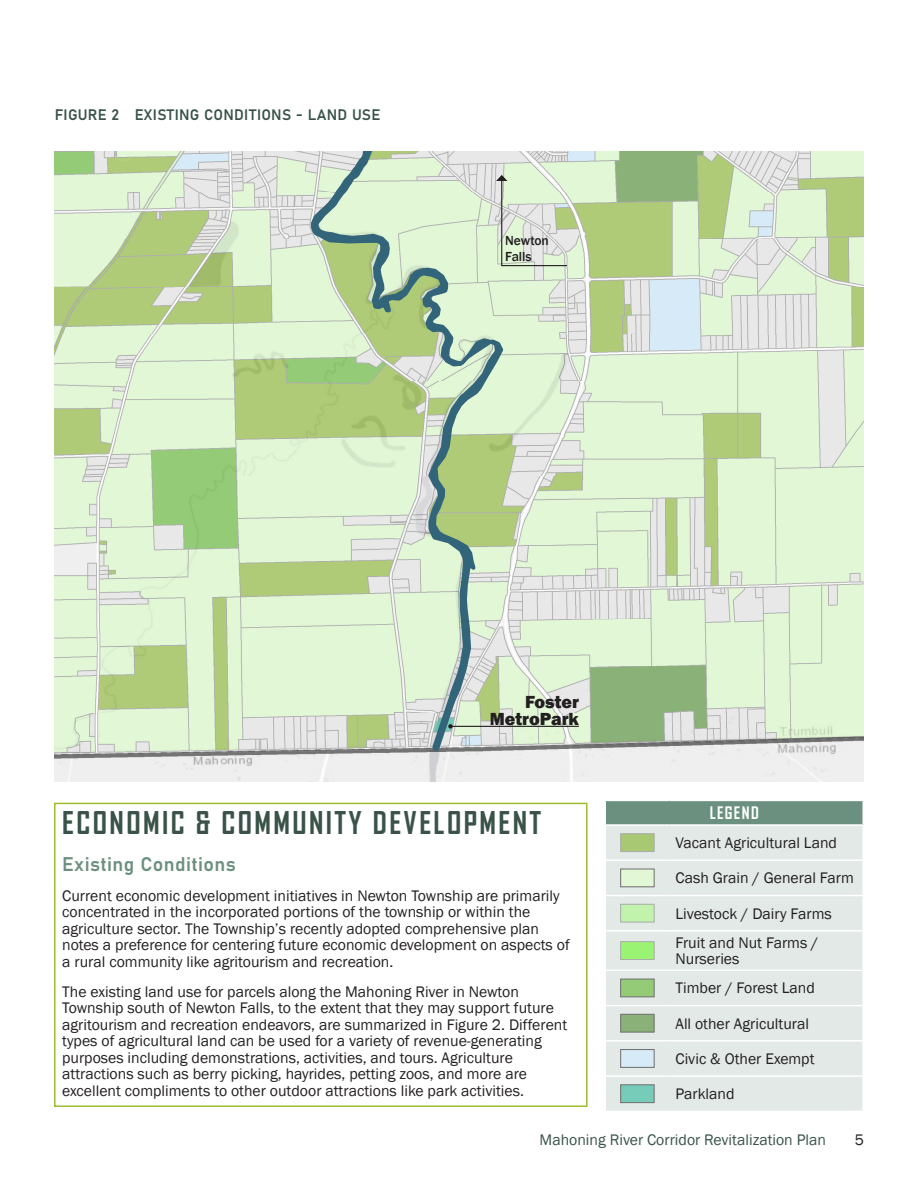
<style>
.page{position:relative;width:918px;height:1188px;background:#fff}
.page>*{position:absolute;margin:0;border:0;box-sizing:border-box;transform-origin:0 0}
.Heading{font:700 30px "Agency FB";letter-spacing:.08em;color:#3a5349}
.Subheading{font:19.5px "Bahnschrift";letter-spacing:.02em;color:#6c9080}
.Body_Text{font:800 18px/16.5px "Franklin Gothic";color:#231f20;text-align:right}
.Table_Header{font:700 16.5px "Agency FB";letter-spacing:.08em;color:#fff}
.Body_Text-2{font:15.75px/16.5px "Franklin Gothic";color:#231f20}
.Table_text{font:15.75px/16.5px "Franklin Gothic";color:#231f20}
.t1{font:15.75px "Franklin Gothic";color:#3a5349}
.t2{font:15px "Bahnschrift";letter-spacing:.02em;color:#3a5349}
.Body_Text-3{font:500 13.5px/16.5px "Franklin Gothic";color:#231f20}
</style>
<div class="page">
<svg style="left:54px;top:151px;width:810px;height:631px;background:#d3e6c4"></svg>
<div style="left:54px;top:803px;width:534px;height:304px;border:2px solid #9ebd2e"></div>
<div style="left:605px;top:800px;width:258px;height:25px;background:#6c9080"></div>
<div style="left:606px;top:826px;width:256px;height:285px;background:#e2e9e6"></div>
<hr style="left:604px;top:800px;width:66px;height:1px;background:#fff">
<hr style="left:604px;top:801px;width:2px;height:23px;background:#fff">
<hr style="left:670px;top:800px;width:194px;height:1px;background:#fff">
<hr style="left:862px;top:801px;width:2px;height:23px;background:#fff">
<hr style="left:604px;top:824px;width:66px;height:2px;background:#fff">
<hr style="left:670px;top:824px;width:194px;height:2px;background:#fff">
<hr style="left:604px;top:860px;width:66px;height:1px;background:#fff">
<hr style="left:670px;top:860px;width:194px;height:1px;background:#fff">
<hr style="left:604px;top:895px;width:66px;height:1px;background:#fff">
<hr style="left:670px;top:895px;width:194px;height:1px;background:#fff">
<hr style="left:604px;top:930px;width:66px;height:2px;background:#fff">
<hr style="left:670px;top:930px;width:194px;height:2px;background:#fff">
<hr style="left:604px;top:970px;width:66px;height:1px;background:#fff">
<hr style="left:670px;top:970px;width:194px;height:1px;background:#fff">
<hr style="left:604px;top:1005px;width:66px;height:1px;background:#fff">
<hr style="left:670px;top:1005px;width:194px;height:1px;background:#fff">
<hr style="left:604px;top:1040px;width:66px;height:2px;background:#fff">
<hr style="left:670px;top:1040px;width:194px;height:2px;background:#fff">
<hr style="left:604px;top:1075px;width:66px;height:2px;background:#fff">
<hr style="left:670px;top:1075px;width:194px;height:2px;background:#fff">
<svg style="left:620px;top:833px;width:35px;height:19px"></svg>
<div style="left:620px;top:869px;width:35px;height:18px;background:#e1f7d6;border:1px solid #6e6e6e"></div>
<div style="left:620px;top:904px;width:35px;height:18px;background:#c2f3ac"></div>
<div style="left:620px;top:941px;width:35px;height:19px;background:#9bf373"></div>
<div style="left:620px;top:979px;width:35px;height:18px;background:#93cb77;border:1px solid #6e6e6e"></div>
<div style="left:620px;top:1014px;width:35px;height:18px;background:#8ab177;border:1px solid #6e6e6e"></div>
<div style="left:620px;top:1049px;width:35px;height:19px;background:#d6ebf7;border:1px solid #6e6e6e"></div>
<div style="left:620px;top:1084px;width:35px;height:19px;background:#77cbb9;border:1px solid #6e6e6e"></div>
<hr style="left:450px;top:726px;width:129px;height:1px;background:#231f20">
<svg style="left:309px;top:151px;width:259px;height:605px;background:#ccdfc0"></svg>
<p class="t2" style="left:55px;top:103px;width:327px">Figure 2 EXISTI NG CONDITIONS - LAND USE</p>
<p class="Body_Text-3" style="left:505px;top:232px;width:45px">Newton<br>Falls</p>
<p class="Body_Text" style="left:490px;top:694px;width:91px">Foster<br>MetroPark</p>
<p class="Heading" style="left:62px;top:804px;width:481px">ECONOMIC &amp; COMMUNITY DEVELOPMENT</p>
<p class="Subheading" style="left:62px;top:849px;width:175px">Existing Conditions</p>
<p class="Body_Text-2" style="left:62px;top:887px;width:509px">Current economic development initiatives in Newton Township are primarily concentrated in the incorporated portions of the township or within the agriculture sector. The Township’s recently adopted comprehensive plan notes a preference for centering future economic development on aspects of a rural community like agritourism and recreation.</p>
<p class="Body_Text-2" style="left:62px;top:983px;width:507px">The existing land use for parcels along the Mahoning River in Newton Township south of Newton Falls, to the extent that they may support future agritourism and recreation endeavors, are summarized in Figure 2. Different types of agricultural land can be used for a variety of revenue-generating purposes including demonstrations, activities, and tours. Agriculture attractions such as berry picking, hayrides, petting zoos, and more are excellent compliments to other outdoor attractions like park activities.</p>
<p class="Table_Header" style="left:710px;top:803px;width:51px">LEGEND</p>
<p class="Table_text" style="left:676px;top:835px;width:163px">Vacant Agricultural Land</p>
<p class="Table_text" style="left:676px;top:870px;width:180px">Cash Grain / General Farm</p>
<p class="Table_text" style="left:676px;top:906px;width:158px">Livestock / Dairy Farms</p>
<p class="Table_text" style="left:676px;top:935px;width:144px">Fruit and Nut Farms /<br>Nurseries</p>
<p class="Table_text" style="left:676px;top:980px;width:141px">Timber / Forest Land</p>
<p class="Table_text" style="left:676px;top:1016px;width:135px">All other Agricultural</p>
<p class="Table_text" style="left:676px;top:1051px;width:140px">Civic &amp; Other Exempt</p>
<p class="Table_text" style="left:676px;top:1086px;width:61px">Parkland</p>
<p class="t1" style="left:540px;top:1130px;width:288px">Mahoning River Corridor Revitalization Plan</p>
<p class="Body_Text-2" style="left:855px;top:1132px;width:11px">5</p>
</div>
